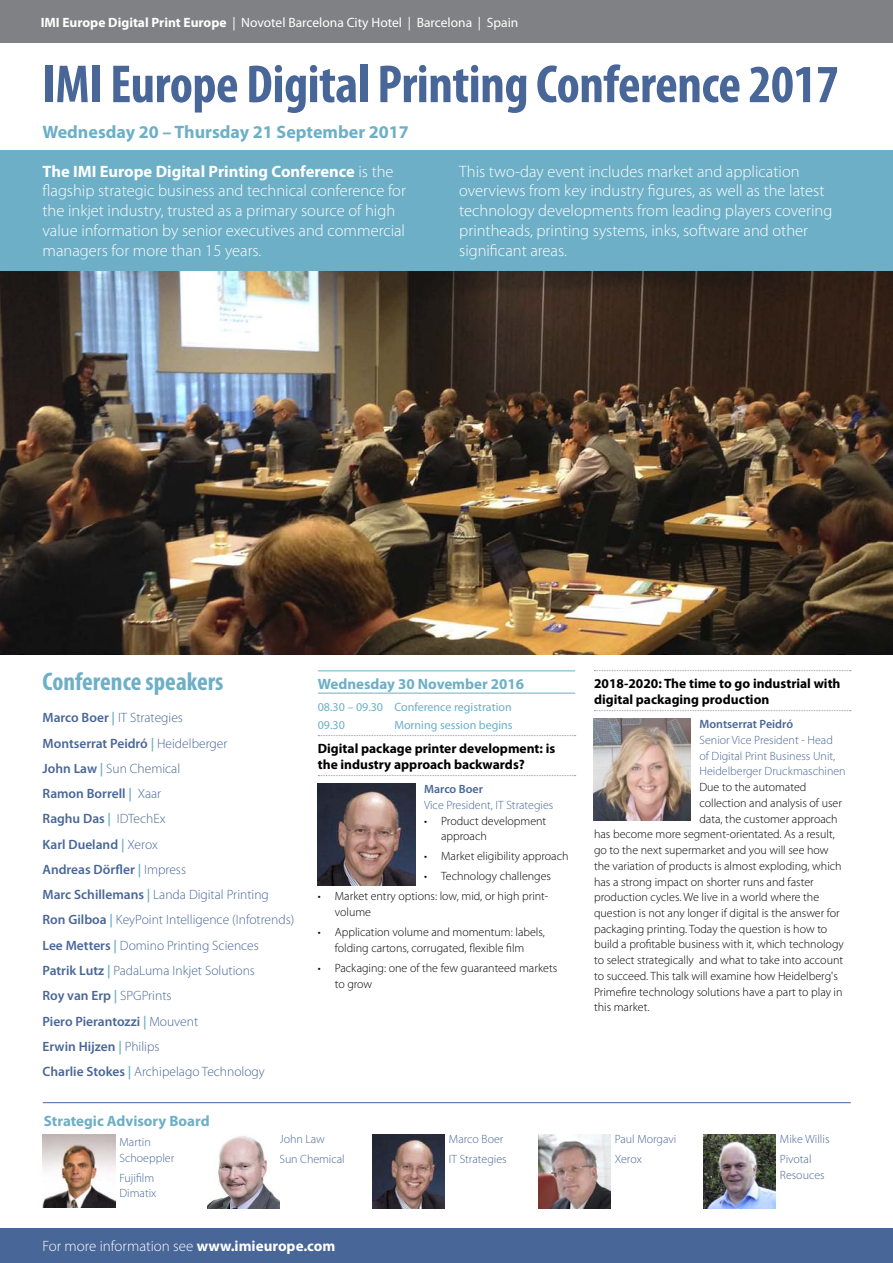
<style>
.page{position:relative;width:893px;height:1263px;background:#fff}
.page>*{position:absolute;margin:0;border:0;box-sizing:border-box;transform-origin:0 0}
.t1{font:700 condensed 54px "Myriad Pro";letter-spacing:-.01em;color:#486697}
.t2{font:700 condensed 25.5px "Myriad Pro";color:#6dafc6}
.t3{font:700 18px "Myriad Pro";color:#6dafc6}
.t4{font:300 16.5px/19.8px "Myriad Pro";color:#fff}
.t5{font:700 15px "Myriad Pro";color:#6dafc6}
.t6{font:300 15px "Myriad Pro";color:#fff}
.t7{font:300 13.5px/25.2px "Myriad Pro";color:#486697}
.t8{font:700 13.5px/15.8px "Myriad Pro";color:#000}
.t9{font:13.5px "Myriad Pro";color:#fff}
.t10{font:300 12px/15.8px "Myriad Pro";color:#000}
.t11{font:300 12px/15.8px "Myriad Pro";color:#486697}
.t12{font:12px/18px "Myriad Pro";color:#6dafc6}
.t13{font:600 12px "Myriad Pro";color:#486697}
.s1{font-weight:700}
.s2{font-weight:600}
.s3{font-weight:600;color:#6dafc6}
</style>
<div class="page">
<div style="left:0;top:0;width:893px;height:43px;background:#808184"></div>
<div style="left:0;top:1229px;width:893px;height:34px;background:#486697"></div>
<img style="left:0;top:271px;width:893px;height:384px">
<div style="left:0;top:150px;width:893px;height:121px;background:#6dafc6"></div>
<hr style="left:318px;top:670px;width:257px;height:1px;background:#6dafc6">
<hr style="left:318px;top:693px;width:257px;height:1px;background:#6dafc6">
<svg style="left:318px;top:735px;width:258px;height:1px"></svg>
<svg style="left:318px;top:775px;width:258px;height:1px"></svg>
<svg style="left:594px;top:670px;width:257px;height:1px"></svg>
<svg style="left:594px;top:710px;width:257px;height:1px"></svg>
<img style="left:207px;top:1136px;width:72px;height:72px">
<img style="left:372px;top:1134px;width:73px;height:74px">
<img style="left:538px;top:1134px;width:72px;height:74px">
<img style="left:43px;top:1135px;width:72px;height:73px">
<hr style="left:43px;top:1102px;width:808px;height:1px;background:#486697">
<img style="left:703px;top:1134px;width:73px;height:74px">
<img style="left:318px;top:783px;width:98px;height:102px">
<img style="left:593px;top:719px;width:98px;height:102px">
<p class="t9" style="left:41px;top:14px;width:479px"><span class="s1">IMI Europe Digital Print Europe</span> | Novotel Barcelona City Hotel | Barcelona | Spain</p>
<h1 class="t1" style="left:43px;top:50px;width:798px">IMI Europe Digital Printing Conference 2017</h1>
<h3 class="t3" style="left:43px;top:120px;width:368px">Wednesday 20 – Thursday 21 September 2017</h3>
<p class="t4" style="left:43px;top:161px;width:365px"><span class="s1">The IMI Europe Digital Printing Conference</span> is the flagship strategic business and technical conference for the inkjet industry, trusted as a primary source of high value information by senior executives and commercial managers for more than 15 years.</p>
<p class="t4" style="left:459px;top:161px;width:375px">This two-day event includes market and application overviews from key industry figures, as well as the latest technology developments from leading players covering printheads, printing systems, inks, software and other significant areas.</p>
<h2 class="t2" style="left:43px;top:665px;width:182px">Conference speakers</h2>
<p class="t7" style="left:43px;top:705px;width:253px"><span class="s2">Marco Boer</span> <span class="s3">|</span> IT Strategies<br><span class="s2">Montserrat Peidró</span> <span class="s3">|</span> Heidelberger<br><span class="s2">John Law</span> <span class="s3">|</span> Sun Chemical<br><span class="s2">Ramon Borrell</span> <span class="s3">|</span> Xaar<br><span class="s2">Raghu Das</span> <span class="s3">|</span> IDTechEx<br><span class="s2">Karl Dueland</span> <span class="s3">|</span> Xerox<br><span class="s2">Andreas Dörfler</span> <span class="s3">|</span> Impress<br><span class="s2">Marc Schillemans</span> <span class="s3">|</span> Landa Digital Printing<br><span class="s2">Ron Gilboa</span> <span class="s3">|</span> KeyPoint Intelligence (Infotrends)<br><span class="s2">Lee Metters</span> <span class="s3">|</span> Domino Printing Sciences<br><span class="s2">Patrik Lutz</span> <span class="s3">|</span> PadaLuma Inkjet Solutions<br><span class="s2">Roy van Erp</span> <span class="s3">|</span> SPGPrints<br><span class="s2">Piero Pierantozzi</span> <span class="s3">|</span> Mouvent<br><span class="s2">Erwin Hijzen</span> <span class="s3">|</span> Philips<br><span class="s2">Charlie Stokes</span> <span class="s3">|</span> Archipelago Technology</p>
<p class="t5" style="left:44px;top:1111px;width:167px">Strategic Advisory Board</p>
<p class="t5" style="left:318px;top:674px;width:208px">Wednesday 30 November 2016</p>
<p class="t12" style="left:318px;top:697px;width:195px">08.30 – 09.30 Conference registration<br>09.30</p>
<p class="t12" style="left:394px;top:715px;width:120px">Morning session begins</p>
<p class="t8" style="left:318px;top:740px;width:239px">Digital package printer development: is the industry approach backwards?</p>
<p class="t13" style="left:424px;top:781px;width:60px">Marco Boer</p>
<p class="t11" style="left:424px;top:797px;width:131px">Vice President, IT Strategies</p>
<p class="t10" style="left:441px;top:812px;width:107px;text-indent:-17px">• Product development approach</p>
<p class="t10" style="left:424px;top:848px;width:146px">• Market eligibility approach</p>
<p class="t10" style="left:424px;top:868px;width:128px">• Technology challenges</p>
<p class="t10" style="left:335px;top:888px;width:215px;text-indent:-17px">• Market entry options: low, mid, or high print&shy;volume</p>
<p class="t10" style="left:318px;top:924px;width:229px;text-align:center">• Application volume and momentum: labels, folding cartons, corrugated, flexible film</p>
<p class="t10" style="left:335px;top:960px;width:224px;text-indent:-17px">• Packaging: one of the few guaranteed markets to grow</p>
<p class="t8" style="left:594px;top:675px;width:248px">2018-2020: The time to go industrial with digital packaging production</p>
<p class="t13" style="left:699px;top:716px;width:95px">Montserrat Peidró</p>
<p class="t11" style="left:699px;top:732px;width:148px">Senior Vice President - Head<br>of Digital Print Business Unit,<br>Heidelberger Druckmaschinen</p>
<p class="t10" style="left:699px;top:779px;width:108px">Due to the automated</p>
<p class="t10" style="left:699px;top:795px;width:144px">collection and analysis of user</p>
<p class="t10" style="left:699px;top:810px;width:140px">data, the customer approach</p>
<p class="t10" style="left:594px;top:826px;width:242px">has become more segment-orientated. As a result,</p>
<p class="t10" style="left:594px;top:842px;width:236px">go to the next supermarket and you will see how</p>
<p class="t10" style="left:594px;top:858px;width:249px">the variation of products is almost exploding, which</p>
<p class="t10" style="left:594px;top:873px;width:221px">has a strong impact on shorter runs and faster</p>
<p class="t10" style="left:594px;top:889px;width:227px">production cycles. We live in a world where the</p>
<p class="t10" style="left:594px;top:905px;width:247px">question is not any longer if digital is the answer for</p>
<p class="t10" style="left:594px;top:921px;width:235px">packaging printing. Today the question is how to</p>
<p class="t10" style="left:594px;top:936px;width:251px">build a profitable business with it, which technology</p>
<p class="t10" style="left:594px;top:952px;width:251px">to select strategically and what to take into account</p>
<p class="t10" style="left:594px;top:968px;width:245px">to succeed. This talk will examine how Heidelberg's</p>
<p class="t10" style="left:594px;top:984px;width:250px">Primefire technology solutions have a part to play in</p>
<p class="t10" style="left:594px;top:999px;width:57px">this market.</p>
<p class="t11" style="left:119px;top:1134px;width:56px">Martin<br>Schoeppler</p>
<p class="t11" style="left:119px;top:1170px;width:38px">Fujifilm<br>Dimatix</p>
<p class="t11" style="left:279px;top:1128px;width:67px;line-height:20px">John Law<br>Sun Chemical</p>
<p class="t11" style="left:449px;top:1129px;width:59px;line-height:20px">Marco Boer<br>IT Strategies</p>
<p class="t11" style="left:615px;top:1129px;width:63px;line-height:20px">Paul Morgavi<br>Xerox</p>
<p class="t11" style="left:780px;top:1129px;width:51px;line-height:20px">Mike Willis<br>Pivotal</p>
<p class="t11" style="left:780px;top:1167px;width:46px">Resouces</p>
<p class="t6" style="left:43px;top:1237px;width:294px">For more information see <span class="s1">www.imieurope.com</span></p>
</div>
